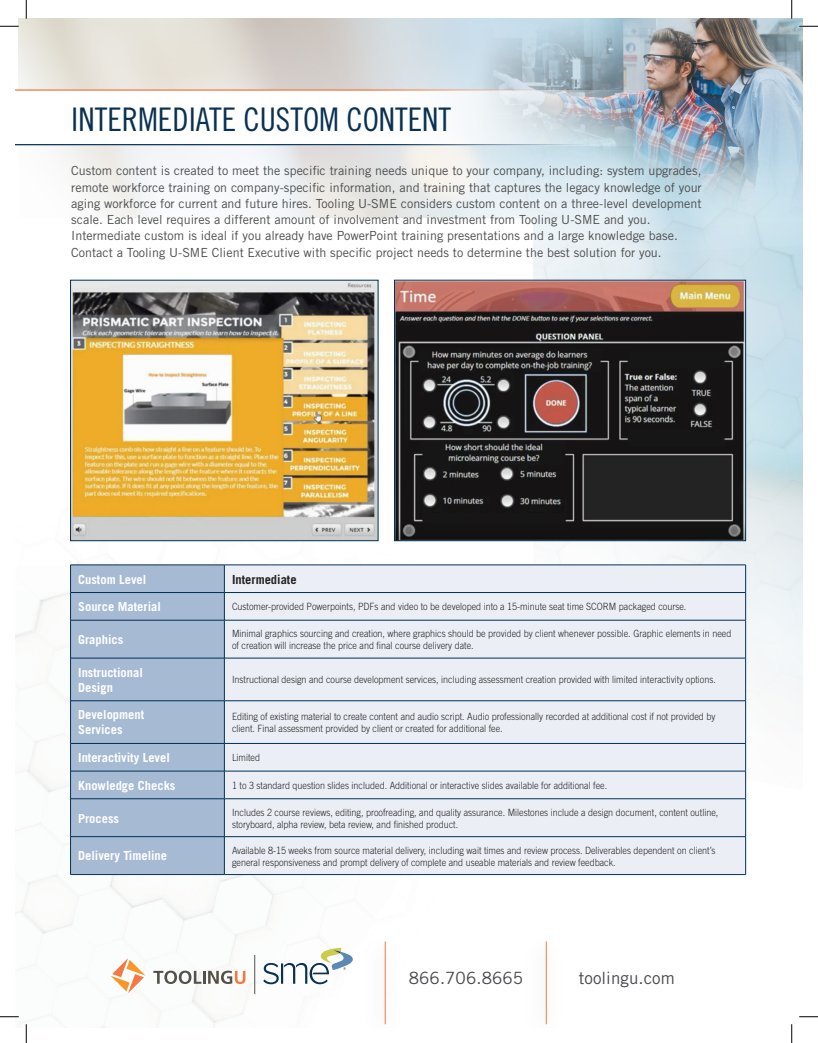
<style>
.page{position:relative;width:818px;height:1043px;background:#fff}
.page>*{position:absolute;margin:0;border:0;box-sizing:border-box;transform-origin:0 0}
.Bebas_Neue_HEADERS{font:32.5px "Trade Gothic Cond Eighteen";color:#093153}
.t1{font:16.88px "Trade Gothic LT Std";letter-spacing:.005em;color:#47474c}
.Light_Blue_Text{font:12.5px/16.2px "Trade Gothic LT Std";color:#4b4c4d}
.t2{font:700 12.5px/15px "Trade Gothic";color:#fff}
.t3{font:700 12.5px "Trade Gothic";color:#231f20}
.t4{font:300 10px/12px "Trade Gothic";color:#231f20;scale:.9 1}
</style>
<div class="page">
<img style="left:19px;top:18px;width:783px;height:1010px">
<img style="left:15px;top:219px;width:517px;height:809px">
<div style="left:524px;top:931px;width:38px;height:97px;background:#fdfdfd"></div>
<hr style="left:545px;top:941px;width:1px;height:83px;background:#f37843">
<div style="left:363px;top:931px;width:38px;height:97px;background:#fdfdfd"></div>
<hr style="left:385px;top:941px;width:1px;height:83px;background:#f37843">
<hr style="left:254px;top:955px;width:1px;height:39px;background:#535249">
<svg style="left:110px;top:958px;width:35px;height:35px"></svg>
<svg style="left:153px;top:970px;width:92px;height:14px"></svg>
<svg style="left:263px;top:947px;width:90px;height:37px"></svg>
<svg style="left:15px;top:90px;width:641px;height:56px"></svg>
<hr style="left:15px;top:89px;width:538px;height:2px;background:#f37843">
<hr style="left:15px;top:144px;width:568px;height:1px;background:#003056">
<div style="left:71px;top:565px;width:153px;height:309px;background:#a7bad3"></div>
<div style="left:225px;top:565px;width:520px;height:309px;background:#ebeff5"></div>
<hr style="left:71px;top:592px;width:153px;height:1px;background:#003056">
<hr style="left:224px;top:592px;width:521px;height:1px;background:#003056">
<svg style="left:224px;top:565px;width:1px;height:55px"></svg>
<svg style="left:745px;top:565px;width:1px;height:55px"></svg>
<hr style="left:71px;top:620px;width:153px;height:1px;background:#003056">
<hr style="left:224px;top:620px;width:521px;height:1px;background:#003056">
<hr style="left:224px;top:620px;width:1px;height:38px;background:#003056">
<hr style="left:745px;top:620px;width:1px;height:38px;background:#003056">
<hr style="left:71px;top:658px;width:153px;height:1px;background:#003056">
<hr style="left:224px;top:658px;width:521px;height:1px;background:#003056">
<hr style="left:224px;top:658px;width:1px;height:42px;background:#003056">
<hr style="left:745px;top:658px;width:1px;height:42px;background:#003056">
<hr style="left:71px;top:700px;width:153px;height:1px;background:#003056">
<hr style="left:224px;top:700px;width:521px;height:1px;background:#003056">
<hr style="left:224px;top:701px;width:1px;height:42px;background:#003056">
<hr style="left:745px;top:701px;width:1px;height:42px;background:#003056">
<hr style="left:71px;top:743px;width:153px;height:1px;background:#003056">
<hr style="left:224px;top:743px;width:521px;height:1px;background:#003056">
<hr style="left:71px;top:771px;width:153px;height:1px;background:#003056">
<hr style="left:224px;top:771px;width:521px;height:1px;background:#003056">
<svg style="left:224px;top:743px;width:1px;height:55px"></svg>
<svg style="left:745px;top:743px;width:1px;height:55px"></svg>
<hr style="left:71px;top:798px;width:153px;height:1px;background:#003056">
<hr style="left:224px;top:798px;width:521px;height:1px;background:#003056">
<hr style="left:224px;top:799px;width:1px;height:37px;background:#003056">
<hr style="left:745px;top:799px;width:1px;height:37px;background:#003056">
<hr style="left:71px;top:836px;width:153px;height:1px;background:#003056">
<hr style="left:224px;top:836px;width:521px;height:1px;background:#003056">
<hr style="left:224px;top:836px;width:1px;height:38px;background:#003056">
<hr style="left:745px;top:836px;width:1px;height:38px;background:#003056">
<hr style="left:70px;top:564px;width:154px;height:1px;background:#093153">
<hr style="left:224px;top:564px;width:521px;height:1px;background:#093153">
<svg style="left:70px;top:565px;width:1px;height:55px"></svg>
<hr style="left:70px;top:620px;width:1px;height:38px;background:#093153">
<hr style="left:70px;top:658px;width:1px;height:42px;background:#093153">
<hr style="left:70px;top:700px;width:1px;height:43px;background:#093153">
<svg style="left:70px;top:743px;width:1px;height:55px"></svg>
<hr style="left:70px;top:798px;width:1px;height:38px;background:#093153">
<hr style="left:70px;top:836px;width:1px;height:38px;background:#093153">
<hr style="left:70px;top:874px;width:154px;height:1px;background:#093153">
<hr style="left:224px;top:874px;width:521px;height:1px;background:#093153">
<img style="left:72px;top:282px;width:304px;height:257px">
<div style="left:70px;top:280px;width:308px;height:261px;border:1px solid #003056"></div>
<img style="left:396px;top:282px;width:347px;height:257px">
<div style="left:394px;top:280px;width:351px;height:261px;border:1px solid #003056"></div>
<svg style="left:0;top:25px;width:19px;height:2px"></svg>
<svg style="left:799px;top:25px;width:19px;height:2px"></svg>
<svg style="left:0;top:1015px;width:19px;height:2px"></svg>
<svg style="left:799px;top:1015px;width:19px;height:2px"></svg>
<svg style="left:25px;top:0;width:2px;height:19px"></svg>
<svg style="left:25px;top:1024px;width:2px;height:18px"></svg>
<svg style="left:790px;top:0;width:2px;height:19px"></svg>
<svg style="left:790px;top:1024px;width:2px;height:18px"></svg>
<p class="Bebas_Neue_HEADERS" style="left:71px;top:100px;width:381px">INTERMEDIATE CUSTOM CONTENT</p>
<p class="Light_Blue_Text" style="left:71px;top:163px;width:632px">Custom content is created to meet the specific training needs unique to your company, including: system upgrades, remote workforce training on company-specific information, and training that captures the legacy knowledge of your aging workforce for current and future hires. Tooling U-SME considers custom content on a three-level development scale. Each level requires a different amount of involvement and investment from Tooling U-SME and you.<br>Intermediate custom is ideal if you already have PowerPoint training presentations and a large knowledge base.<br>Contact a Tooling U-SME Client Executive with specific project needs to determine the best solution for you.</p>
<p class="t2" style="left:78px;top:571px;width:70px">Custom Level</p>
<p class="t3" style="left:232px;top:571px;width:66px">Intermediate</p>
<p class="t2" style="left:78px;top:599px;width:84px">Source Material</p>
<p class="t4" style="left:232px;top:600px;width:506px">Customer-provided Powerpoints, PDFs and video to be developed into a 15-minute seat time SCORM packaged course.</p>
<p class="t2" style="left:78px;top:632px;width:47px">Graphics</p>
<p class="t4" style="left:232px;top:627px;width:556px">Minimal graphics sourcing and creation, where graphics should be provided by client whenever possible. Graphic elements in need of creation will increase the price and final course delivery date.</p>
<p class="t2" style="left:78px;top:664px;width:66px">Instructional<br>Design</p>
<p class="t4" style="left:232px;top:673px;width:539px">Instructional design and course development services, including assessment creation provided with limited interactivity options.</p>
<p class="t2" style="left:78px;top:707px;width:67px">Development<br>Services</p>
<p class="t4" style="left:232px;top:710px;width:538px">Editing of existing material to create content and audio script. Audio professionally recorded at additional cost if not provided by client. Final assessment provided by client or created for additional fee.</p>
<p class="t2" style="left:78px;top:750px;width:93px">Interactivity Level</p>
<p class="t4" style="left:232px;top:751px;width:33px">Limited</p>
<p class="t2" style="left:78px;top:777px;width:99px">Knowledge Checks</p>
<p class="t4" style="left:232px;top:779px;width:418px">1 to 3 standard question slides included. Additional or interactive slides available for additional fee.</p>
<p class="t2" style="left:78px;top:810px;width:42px">Process</p>
<p class="t4" style="left:232px;top:806px;width:542px">Includes 2 course reviews, editing, proofreading, and quality assurance. Milestones include a design document, content outline, storyboard, alpha review, beta review, and finished product.</p>
<p class="t2" style="left:78px;top:848px;width:90px">Delivery Timeline</p>
<p class="t4" style="left:232px;top:843px;width:538px">Available 8-15 weeks from source material delivery, including wait times and review process. Deliverables dependent on client’s general responsiveness and prompt delivery of complete and useable materials and review feedback.</p>
<p class="t1" style="left:409px;top:967px;width:116px">866.706.8665</p>
<p class="t1" style="left:578px;top:967px;width:98px">toolingu.com</p>
</div>
